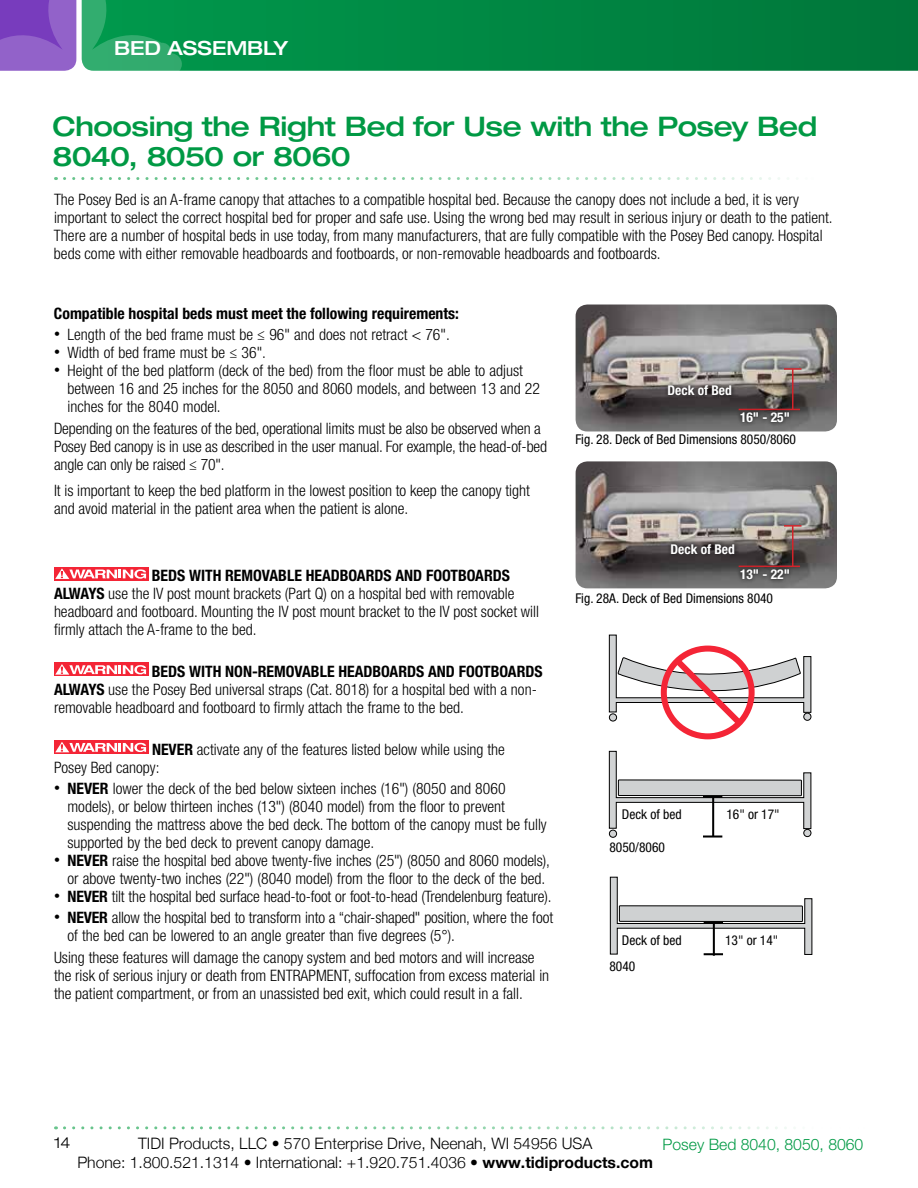
<style>
.page{position:relative;width:918px;height:1188px;background:#fff}
.page>*{position:absolute;margin:0;border:0;box-sizing:border-box;transform-origin:0 0}
.t1{font:500 expanded 27px/30px "Helvetica Neue LT Std";letter-spacing:-.02em;color:#094}
.t2{font:500 expanded 19.5px "Helvetica Neue LT Std";letter-spacing:-.005em;color:#fff}
.t3{font:300 condensed 15.75px/18px "Helvetica Neue LT Std";color:#000}
.t4{font:300 15.75px/19.4px "Helvetica Neue";color:#000;text-align:center}
.t5{font:700 condensed 15.75px "Helvetica Neue LT Std";color:#000}
.t6{font:300 15.75px "Helvetica Neue LT Std";color:#094}
.t7{font:300 expanded 15px "Helvetica Neue LT Std";color:#000}
.t8{font:condensed 13.5px "Helvetica Neue LT Std";color:#000}
.t9{font:700 condensed 13.5px "Helvetica Neue LT Std";color:#fff}
.s1{font-weight:900;font-stretch:expanded;font-size:12px}
.s2{font-weight:700}
.s3{font-family:"Helvetica";font-weight:700}
</style>
<div class="page">
<svg style="left:64px;top:1126px;width:731px;height:3px"></svg>
<svg style="left:65px;top:177px;width:724px;height:3px"></svg>
<svg style="left:182px;top:0;width:736px;height:71px;background:#008542"></svg>
<svg style="left:0;top:0;width:182px;height:71px;background:#51858e"></svg>
<div style="left:54px;top:567px;width:94px;height:14px;background:#f42536"></div>
<svg style="left:55px;top:568px;width:91px;height:11px"></svg>
<svg style="left:54px;top:663px;width:94px;height:13px"></svg>
<svg style="left:55px;top:664px;width:91px;height:11px"></svg>
<div style="left:54px;top:740px;width:94px;height:14px;background:#f42536"></div>
<svg style="left:55px;top:742px;width:91px;height:10px"></svg>
<img style="left:576px;top:305px;width:261px;height:126px">
<hr style="left:792px;top:369px;width:1px;height:41px;background:#d2232a">
<hr style="left:739px;top:409px;width:61px;height:1px;background:#d2232a">
<svg style="left:784px;top:368px;width:17px;height:2px"></svg>
<div style="left:664px;top:381px;width:72px;height:19px;background:#000;opacity:.85"></div>
<div style="left:736px;top:408px;width:58px;height:19px;background:#000;opacity:.85"></div>
<div style="left:609px;top:830px;width:8px;height:7px;background:#d1d3d4;border-radius:50%"></div>
<div style="left:609px;top:830px;width:8px;height:8px;border:1px solid #000;border-radius:50%"></div>
<div style="left:804px;top:829px;width:7px;height:8px;background:#d1d3d4;border-radius:50%"></div>
<div style="left:803px;top:829px;width:8px;height:8px;border:1px solid #000;border-radius:50%"></div>
<div style="left:661px;top:646px;width:94px;height:93px;border:6px solid #f42536;border-radius:50%"></div>
<svg style="left:609px;top:634px;width:203px;height:97px"></svg>
<hr style="left:712px;top:797px;width:2px;height:39px;background:#000">
<svg style="left:609px;top:751px;width:203px;height:78px"></svg>
<svg style="left:703px;top:836px;width:19px;height:2px"></svg>
<hr style="left:713px;top:923px;width:2px;height:33px;background:#000">
<svg style="left:610px;top:876px;width:203px;height:79px"></svg>
<img style="left:576px;top:461px;width:261px;height:127px">
<div style="left:667px;top:540px;width:72px;height:18px;background:#000;opacity:.85"></div>
<hr style="left:739px;top:566px;width:61px;height:1px;background:#d2232a">
<hr style="left:792px;top:526px;width:1px;height:41px;background:#d2232a">
<svg style="left:784px;top:525px;width:17px;height:2px"></svg>
<div style="left:736px;top:565px;width:58px;height:19px;background:#000;opacity:.85"></div>
<p class="t2" style="left:114px;top:36px;width:176px">BED ASSEMBLY</p>
<h1 class="t1" style="left:52px;top:111px;width:766px">Choosing the Right Bed for Use with the Posey Bed<br>8040, 8050 or 8060</h1>
<p class="t3" style="left:54px;top:190px;width:778px">The Posey Bed is an A-frame canopy that attaches to a compatible hospital bed. Because the canopy does not include a bed, it is very important to select the correct hospital bed for proper and safe use. Using the wrong bed may result in serious injury or death to the patient.<br>There are a number of hospital beds in use today, from many manufacturers, that are fully compatible with the Posey Bed canopy. Hospital beds come with either removable headboards and footboards, or non-removable headboards and footboards.</p>
<p class="t5" style="left:54px;top:303px;width:406px">Compatible hospital beds must meet the following requirements:</p>
<p class="t3" style="left:54px;top:325px;width:395px"><span class="s1">•</span> Length of the bed frame must be ≤ 96" and does not retract &lt; 76".</p>
<p class="t3" style="left:54px;top:343px;width:211px"><span class="s1">•</span> Width of bed frame must be ≤ 36".</p>
<p class="t3" style="left:68px;top:361px;width:474px;text-indent:-14px"><span class="s1">•</span> Height of the bed platform (deck of the bed) from the floor must be able to adjust between 16 and 25 inches for the 8050 and 8060 models, and between 13 and 22 inches for the 8040 model.</p>
<p class="t3" style="left:54px;top:420px;width:495px">Depending on the features of the bed, operational limits must be also be observed when a<br>Posey Bed canopy is in use as described in the user manual. For example, the head-of-bed angle can only be raised ≤ 70".</p>
<p class="t3" style="left:54px;top:481px;width:477px">It is important to keep the bed platform in the lowest position to keep the canopy tight and avoid material in the patient area when the patient is alone.</p>
<p class="t3" style="left:54px;top:567px;width:486px;text-indent:98px"><span class="s2">BEDS WITH REMOVABLE HEADBOARDS AND FOOTBOARDS ALWAYS</span> use the IV post mount brackets (Part Q) on a hospital bed with removable headboard and footboard. Mounting the IV post mount bracket to the IV post socket will firmly attach the A-frame to the bed.</p>
<p class="t3" style="left:54px;top:662px;width:490px;text-indent:98px"><span class="s2">BEDS WITH NON-REMOVABLE HEADBOARDS AND FOOTBOARDS<br>ALWAYS</span> use the Posey Bed universal straps (Cat. 8018) for a hospital bed with a non&shy;removable headboard and footboard to firmly attach the frame to the bed.</p>
<p class="t3" style="left:54px;top:740px;width:452px;text-indent:98px"><span class="s2">NEVER</span> activate any of the features listed below while using the<br>Posey Bed canopy:</p>
<p class="t3" style="left:68px;top:779px;width:481px;text-indent:-14px"><span class="s1">•</span> <span class="s2">NEVER</span> lower the deck of the bed below sixteen inches (16") (8050 and 8060 models), or below thirteen inches (13") (8040 model) from the floor to prevent suspending the mattress above the bed deck. The bottom of the canopy must be fully supported by the bed deck to prevent canopy damage.</p>
<p class="t3" style="left:54px;top:851px;width:498px;text-align:center"><span class="s1">•</span> <span class="s2">NEVER</span> raise the hospital bed above twenty-five inches (25") (8050 and 8060 models), or above twenty-two inches (22") (8040 model) from the floor to the deck of the bed.</p>
<p class="t3" style="left:54px;top:887px;width:496px"><span class="s1">•</span> <span class="s2">NEVER</span> tilt the hospital bed surface head-to-foot or foot-to-head (Trendelenburg feature).</p>
<p class="t3" style="left:68px;top:908px;width:487px;text-indent:-14px"><span class="s1">•</span> <span class="s2">NEVER</span> allow the hospital bed to transform into a “chair-shaped" position, where the foot of the bed can be lowered to an angle greater than five degrees (5°).</p>
<p class="t3" style="left:54px;top:949px;width:497px">Using these features will damage the canopy system and bed motors and will increase the risk of serious injury or death from ENTRAPMENT, suffocation from excess material in the patient compartment, or from an unassisted bed exit, which could result in a fall.</p>
<p class="t9" style="left:668px;top:382px;width:66px">Deck of Bed</p>
<p class="t9" style="left:740px;top:409px;width:51px">16" - 25"</p>
<p class="t8" style="left:576px;top:432px;width:222px">Fig. 28. Deck of Bed Dimensions 8050/8060</p>
<p class="t9" style="left:671px;top:541px;width:66px">Deck of Bed</p>
<p class="t9" style="left:740px;top:566px;width:51px">13" - 22"</p>
<p class="t8" style="left:576px;top:590px;width:199px">Fig. 28A. Deck of Bed Dimensions 8040</p>
<p class="t8" style="left:622px;top:807px;width:61px">Deck of bed</p>
<p class="t8" style="left:726px;top:807px;width:55px">16" or 17"</p>
<p class="t8" style="left:609px;top:840px;width:57px">8050/8060</p>
<p class="t8" style="left:622px;top:933px;width:61px">Deck of bed</p>
<p class="t8" style="left:725px;top:933px;width:55px">13" or 14"</p>
<p class="t8" style="left:609px;top:958px;width:27px">8040</p>
<p class="t4" style="left:77px;top:1132px;width:577px">TIDI Products, LLC • 570 Enterprise Drive, Neenah, WI 54956 USA<br>Phone: 1.800.521.1314 • International: +1.920.751.4036 • <span class="s2">www.tidiproducts.co</span><span class="s3">m</span></p>
<p class="t7" style="left:54px;top:1134px;width:18px">14</p>
<p class="t6" style="left:663px;top:1135px;width:202px">Posey Bed 8040, 8050, 8060</p>
</div>
